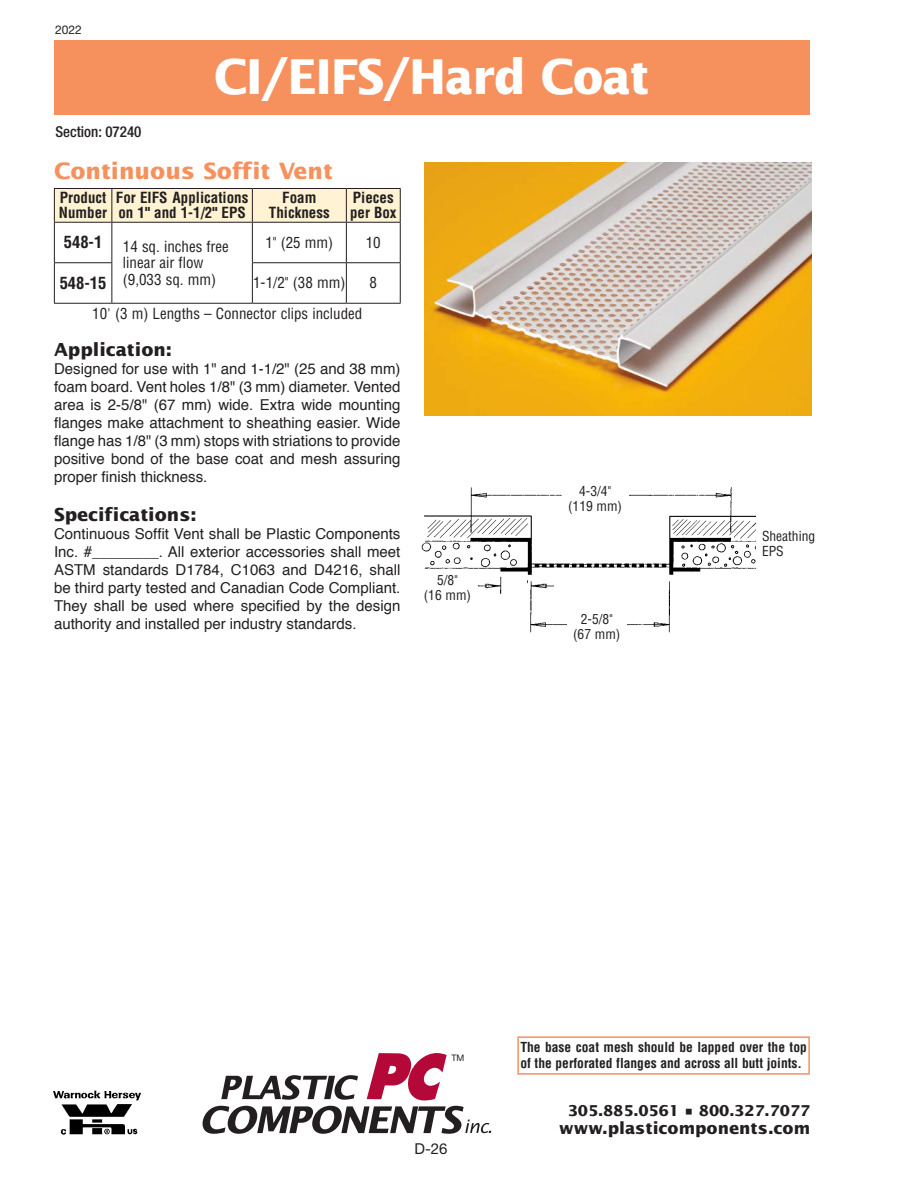
<style>
.page{position:relative;width:918px;height:1188px;background:#fff}
.page>*{position:absolute;margin:0;border:0;box-sizing:border-box;transform-origin:0 0}
.t1{font:700 48px "Lucida Sans";letter-spacing:-.025em;color:#fff;scale:.95 1}
.t2{font:700 22.5px "Lucida Sans";color:#f6905d}
.t3{font:700 18px "Lucida Sans";color:#231f20}
.t4{font:700 16.5px "Lucida Sans";color:#231f20}
.t5{font:700 condensed 16.5px "Helvetica LT Std";color:#231f20}
.t6{font:15px/18px "Helvetica";color:#231f20;text-align:justify}
.t7{font:condensed 15px/16.5px "Helvetica LT Std";color:#231f20}
.t8{font:700 condensed 15px/15px "Helvetica LT Std";color:#231f20}
.t9{font:700 15px "Lucida Sans";letter-spacing:-.01em;color:#231f20}
.t10{font:500 condensed 15px "Helvetica Neue LT Std";color:#231f20}
.t11{font:15px "Helvetica Neue LT Std";color:#231f20}
.t12{font:700 condensed 13.5px/16.2px "Helvetica LT Std";color:#231f20}
.t13{font:condensed 13.5px/15px "Helvetica LT Std";color:#231f20;text-align:center}
.t14{font:12px "Helvetica Neue LT Std";color:#231f20}
.t15{font:9px "Helvetica Neue LT Std";color:#231f20}
</style>
<div class="page">
<div style="left:54px;top:40px;width:756px;height:75px;background:#f6905d"></div>
<img style="left:53px;top:1090px;width:88px;height:45px">
<svg style="left:203px;top:1053px;width:288px;height:81px"></svg>
<div style="left:517px;top:1036px;width:293px;height:39px;border:2px solid #f6905d"></div>
<svg style="left:55px;top:189px;width:345px;height:114px"></svg>
<hr style="left:54px;top:188px;width:58px;height:1px;background:#231f20">
<hr style="left:54px;top:189px;width:1px;height:33px;background:#231f20">
<hr style="left:112px;top:188px;width:140px;height:1px;background:#231f20">
<hr style="left:111px;top:189px;width:1px;height:33px;background:#231f20">
<hr style="left:252px;top:188px;width:94px;height:1px;background:#231f20">
<hr style="left:252px;top:189px;width:1px;height:33px;background:#231f20">
<hr style="left:346px;top:188px;width:55px;height:1px;background:#231f20">
<hr style="left:346px;top:189px;width:1px;height:33px;background:#231f20">
<hr style="left:400px;top:189px;width:1px;height:33px;background:#231f20">
<hr style="left:54px;top:222px;width:58px;height:1px;background:#231f20">
<hr style="left:54px;top:223px;width:1px;height:39px;background:#231f20">
<hr style="left:112px;top:222px;width:140px;height:1px;background:#231f20">
<hr style="left:111px;top:223px;width:1px;height:39px;background:#231f20">
<hr style="left:252px;top:222px;width:94px;height:1px;background:#231f20">
<hr style="left:252px;top:223px;width:1px;height:39px;background:#231f20">
<hr style="left:346px;top:222px;width:55px;height:1px;background:#231f20">
<hr style="left:346px;top:223px;width:1px;height:39px;background:#231f20">
<hr style="left:400px;top:223px;width:1px;height:39px;background:#231f20">
<hr style="left:54px;top:262px;width:58px;height:1px;background:#231f20">
<hr style="left:54px;top:263px;width:1px;height:40px;background:#231f20">
<hr style="left:111px;top:263px;width:1px;height:40px;background:#231f20">
<hr style="left:252px;top:262px;width:94px;height:1px;background:#231f20">
<hr style="left:252px;top:263px;width:1px;height:40px;background:#231f20">
<hr style="left:346px;top:262px;width:55px;height:1px;background:#231f20">
<hr style="left:346px;top:263px;width:1px;height:40px;background:#231f20">
<hr style="left:400px;top:263px;width:1px;height:40px;background:#231f20">
<hr style="left:54px;top:303px;width:58px;height:1px;background:#231f20">
<hr style="left:112px;top:303px;width:140px;height:1px;background:#231f20">
<hr style="left:252px;top:303px;width:94px;height:1px;background:#231f20">
<hr style="left:346px;top:303px;width:55px;height:1px;background:#231f20">
<img style="left:421px;top:487px;width:335px;height:146px">
<div style="left:562px;top:485px;width:66px;height:53px;background:#fff"></div>
<div style="left:505px;top:576px;width:22px;height:23px;background:#fff"></div>
<div style="left:420px;top:574px;width:55px;height:58px;background:#fff"></div>
<div style="left:567px;top:613px;width:60px;height:47px;background:#fff"></div>
<img style="left:424px;top:162px;width:387px;height:253px">
<p class="t14" style="left:55px;top:23px;width:28px">2022</p>
<p class="t10" style="left:55px;top:123px;width:88px">Section: 07240</p>
<h1 class="t1" style="left:214px;top:49px;width:460px">CI/EIFS/Hard Coat</h1>
<h2 class="t2" style="left:54px;top:158px;width:280px">Continuous Soffit Vent</h2>
<p class="t8" style="left:59px;top:190px;width:50px">Product<br>Number</p>
<p class="t8" style="left:116px;top:190px;width:134px">For EIFS Applications on 1" and 1-1/2" EPS</p>
<p class="t8" style="left:269px;top:190px;width:62px;text-align:center">Foam<br>Thickness</p>
<p class="t8" style="left:350px;top:190px;width:48px">Pieces per Box</p>
<p class="t7" style="left:123px;top:238px;width:108px;text-indent:-59px"><sup>548-1</sup> 14 sq. inches free linear air flow (9,033 sq. mm)</p>
<p class="t7" style="left:265px;top:234px;width:69px">1" (25 mm)</p>
<p class="t7" style="left:366px;top:234px;width:16px">10</p>
<p class="t5" style="left:60px;top:273px;width:48px">548-15</p>
<p class="t7" style="left:253px;top:275px;width:94px">1-1/2" (38 mm)</p>
<p class="t7" style="left:370px;top:275px;width:9px">8</p>
<p class="t7" style="left:92px;top:305px;width:272px">10' (3 m) Lengths – Connector clips included</p>
<p class="t3" style="left:54px;top:339px;width:120px">Application:</p>
<p class="t6" style="left:54px;top:360px;width:348px">Designed for use with 1" and 1-1/2" (25 and 38 mm) foam board. Vent holes 1/8" (3 mm) diameter. Vented area is 2-5/8" (67 mm) wide. Extra wide mounting flanges make attachment to sheathing easier. Wide flange has 1/8" (3 mm) stops with striations to provide positive bond of the base coat and mesh assuring proper finish thickness.</p>
<p class="t3" style="left:54px;top:504px;width:144px">Specifications:</p>
<p class="t6" style="left:54px;top:525px;width:348px">Continuous Soffit Vent shall be Plastic Components Inc. #________. All exterior accessories shall meet ASTM standards D1784, C1063 and D4216, shall be third party tested and Canadian Code Compliant.<br>They shall be used where specified by the design authority and installed per industry standards.</p>
<p class="t13" style="left:424px;top:573px;width:49px">5/8"<br>(16 mm)</p>
<p class="t13" style="left:568px;top:484px;width:55px">4-3/4" (119 mm)</p>
<p class="t13" style="left:573px;top:611px;width:49px">2-5/8" (67 mm)</p>
<p class="t13" style="left:762px;top:529px;width:55px;text-align:left">Sheathing<br>EPS</p>
<p class="t15" style="left:451px;top:1052px;width:15px">TM</p>
<p class="t11" style="left:415px;top:1140px;width:35px">D-26</p>
<p class="t12" style="left:520px;top:1039px;width:288px">The base coat mesh should be lapped over the top of the perforated flanges and across all butt joints.</p>
<p class="t9" style="left:568px;top:1102px;width:244px">305.885.0561 • 800.327.7077</p>
<p class="t4" style="left:559px;top:1118px;width:252px">www.plasticomponents.com</p>
</div>
